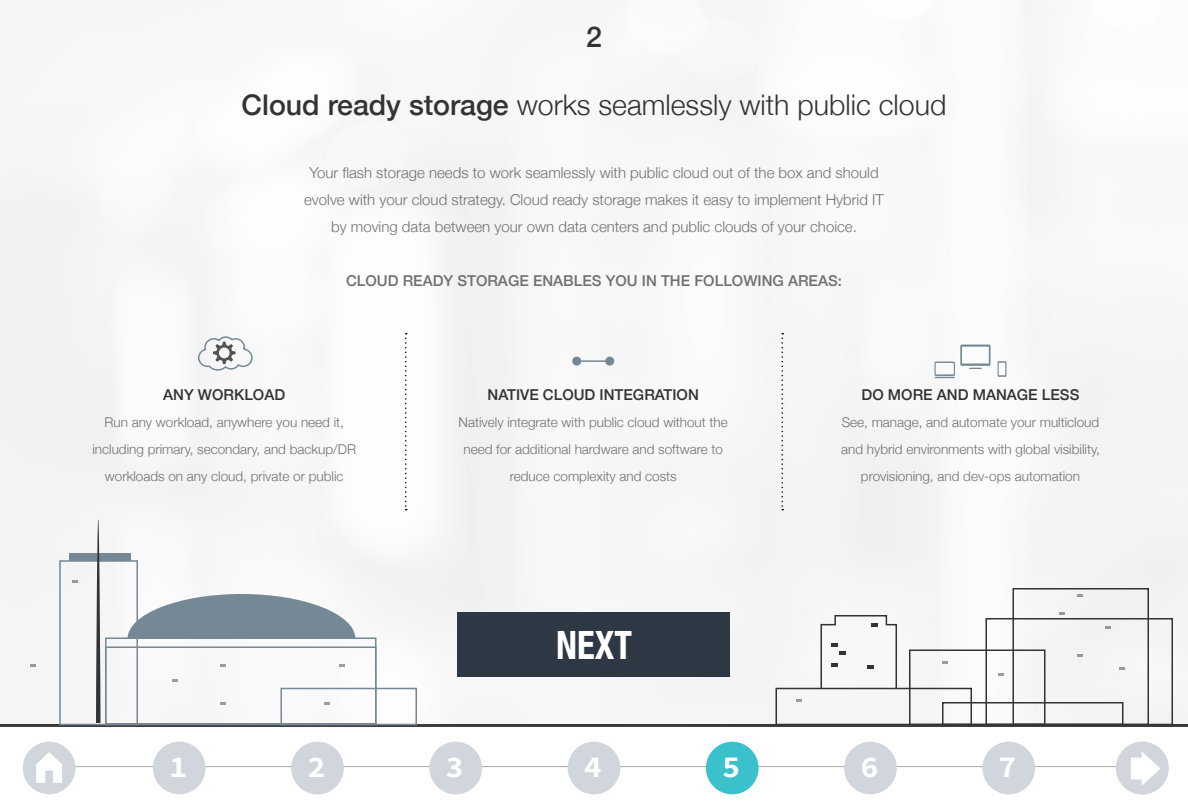
<style>
.page{position:relative;width:1188px;height:810px;background:#fff}
.page>*{position:absolute;margin:0;border:0;box-sizing:border-box;transform-origin:0 0}
.t1{font:700 condensed 39px "Helvetica Neue";color:#fff;scale:.94 1}
.t2{font:700 30.3px "Source Code Pro";color:#fff}
.t3{font:300 28.5px "Helvetica Neue";color:#333}
.t4{font:500 28.5px "Helvetica Neue";color:#333}
.t5{font:300 15px/27px "Helvetica Neue";color:#707070;text-align:center}
.t6{font:500 15px "Helvetica Neue";color:#333}
.t7{font:500 15px "Helvetica Neue";color:#707070}
.t8{font:300 13.5px/27px "Helvetica Neue";color:#707070;text-align:center}
.s1{font-weight:500}
</style>
<div class="page">
<img style="left:0;top:75px;width:1188px;height:652px">
<hr style="left:49px;top:766px;width:1100px;height:1px;background:#b2b2b2">
<div style="left:706px;top:742px;width:53px;height:52px;background:#3ac1cc;border-radius:50%"></div>
<div style="left:1116px;top:742px;width:53px;height:52px;background:#d0d6db;border-radius:50%"></div>
<svg style="left:1131px;top:752px;width:30px;height:34px"></svg>
<svg style="left:405px;top:333px;width:2px;height:177px"></svg>
<svg style="left:782px;top:333px;width:1px;height:177px"></svg>
<svg style="left:72px;top:580px;width:6px;height:4px"></svg>
<svg style="left:1119px;top:668px;width:6px;height:2px"></svg>
<svg style="left:1059px;top:612px;width:6px;height:3px"></svg>
<svg style="left:998px;top:673px;width:6px;height:3px"></svg>
<svg style="left:942px;top:662px;width:6px;height:2px"></svg>
<svg style="left:172px;top:680px;width:6px;height:2px"></svg>
<svg style="left:220px;top:664px;width:6px;height:4px"></svg>
<svg style="left:220px;top:702px;width:6px;height:3px"></svg>
<svg style="left:324px;top:702px;width:6px;height:3px"></svg>
<svg style="left:339px;top:664px;width:6px;height:4px"></svg>
<svg style="left:30px;top:664px;width:6px;height:4px"></svg>
<svg style="left:1077px;top:594px;width:6px;height:3px"></svg>
<svg style="left:1077px;top:654px;width:6px;height:3px"></svg>
<svg style="left:1105px;top:626px;width:6px;height:3px"></svg>
<svg style="left:796px;top:699px;width:6px;height:3px"></svg>
<div style="left:59px;top:560px;width:79px;height:165px;border:2px solid #758896"></div>
<div style="left:280px;top:688px;width:137px;height:37px;border:2px solid #758896"></div>
<div style="left:776px;top:688px;width:196px;height:37px;border:2px solid #333"></div>
<div style="left:942px;top:702px;width:182px;height:23px;border:2px solid #333"></div>
<div style="left:909px;top:650px;width:137px;height:75px;border:2px solid #333"></div>
<div style="left:1012px;top:588px;width:137px;height:137px;border:2px solid #333"></div>
<div style="left:986px;top:618px;width:187px;height:107px;border:2px solid #333"></div>
<div style="left:105px;top:638px;width:271px;height:87px;border:2px solid #758896"></div>
<div style="left:105px;top:646px;width:271px;height:78px;border:2px solid #758896"></div>
<svg style="left:128px;top:594px;width:228px;height:45px"></svg>
<div style="left:69px;top:554px;width:61px;height:7px;background:#758896"></div>
<svg style="left:96px;top:519px;width:4px;height:204px"></svg>
<svg style="left:197px;top:336px;width:56px;height:35px"></svg>
<div style="left:572px;top:357px;width:9px;height:9px;background:#758896;border-radius:50%"></div>
<div style="left:605px;top:357px;width:9px;height:9px;background:#758896;border-radius:50%"></div>
<hr style="left:575px;top:360px;width:38px;height:2px;background:#758896">
<svg style="left:998px;top:361px;width:9px;height:16px"></svg>
<svg style="left:934px;top:345px;width:57px;height:33px"></svg>
<div style="left:153px;top:742px;width:53px;height:52px;background:#d0d6db;border-radius:50%"></div>
<div style="left:291px;top:742px;width:53px;height:52px;background:#d0d6db;border-radius:50%"></div>
<div style="left:568px;top:742px;width:52px;height:52px;background:#d0d6db;border-radius:50%"></div>
<div style="left:844px;top:742px;width:53px;height:52px;background:#d0d6db;border-radius:50%"></div>
<div style="left:982px;top:742px;width:53px;height:52px;background:#d0d6db;border-radius:50%"></div>
<div style="left:429px;top:742px;width:53px;height:52px;background:#d0d6db;border-radius:50%"></div>
<div style="left:23px;top:742px;width:52px;height:52px;background:#d0d6db;border-radius:50%"></div>
<svg style="left:36px;top:752px;width:26px;height:31px"></svg>
<div style="left:458px;top:612px;width:272px;height:64px;background:#2e3844"></div>
<svg style="left:820px;top:614px;width:78px;height:76px"></svg>
<h3 class="t4" style="left:586px;top:14px;width:17px">2</h3>
<h3 class="t3" style="left:242px;top:82px;width:706px"><span class="s1">Cloud ready storage</span> works seamlessly with public cloud</h3>
<p class="t5" style="left:304px;top:158px;width:581px">Your flash storage needs to work seamlessly with public cloud out of the box and should evolve with your cloud strategy. Cloud ready storage makes it easy to implement Hybrid IT by moving data between your own data centers and public clouds of your choice.</p>
<p class="t7" style="left:346px;top:269px;width:497px">CLOUD READY STORAGE ENABLES YOU IN THE FOLLOWING AREAS:</p>
<p class="t6" style="left:163px;top:383px;width:123px">ANY WORKLOAD</p>
<p class="t8" style="left:92px;top:408px;width:265px">Run any workload, anywhere you need it, including primary, secondary, and backup/DR workloads on any cloud, private or public</p>
<p class="t6" style="left:488px;top:383px;width:213px">NATIVE CLOUD INTEGRATION</p>
<p class="t8" style="left:459px;top:408px;width:271px">Natively integrate with public cloud without the need for additional hardware and software to reduce complexity and costs</p>
<h1 class="t1" style="left:556px;top:613px;width:82px">NEXT</h1>
<p class="t6" style="left:862px;top:383px;width:219px">DO MORE AND MANAGE LESS</p>
<p class="t8" style="left:841px;top:408px;width:260px">See, manage, and automate your multicloud and hybrid environments with global visibility, provisioning, and dev-ops automation</p>
<h2 class="t2" style="left:169px;top:748px;width:20px">1</h2>
<h2 class="t2" style="left:307px;top:748px;width:20px">2</h2>
<h2 class="t2" style="left:446px;top:748px;width:20px">3</h2>
<h2 class="t2" style="left:584px;top:748px;width:20px">4</h2>
<h2 class="t2" style="left:860px;top:748px;width:20px">6</h2>
<h2 class="t2" style="left:999px;top:748px;width:20px">7</h2>
<h2 class="t2" style="left:722px;top:748px;width:20px">5</h2>
</div>
